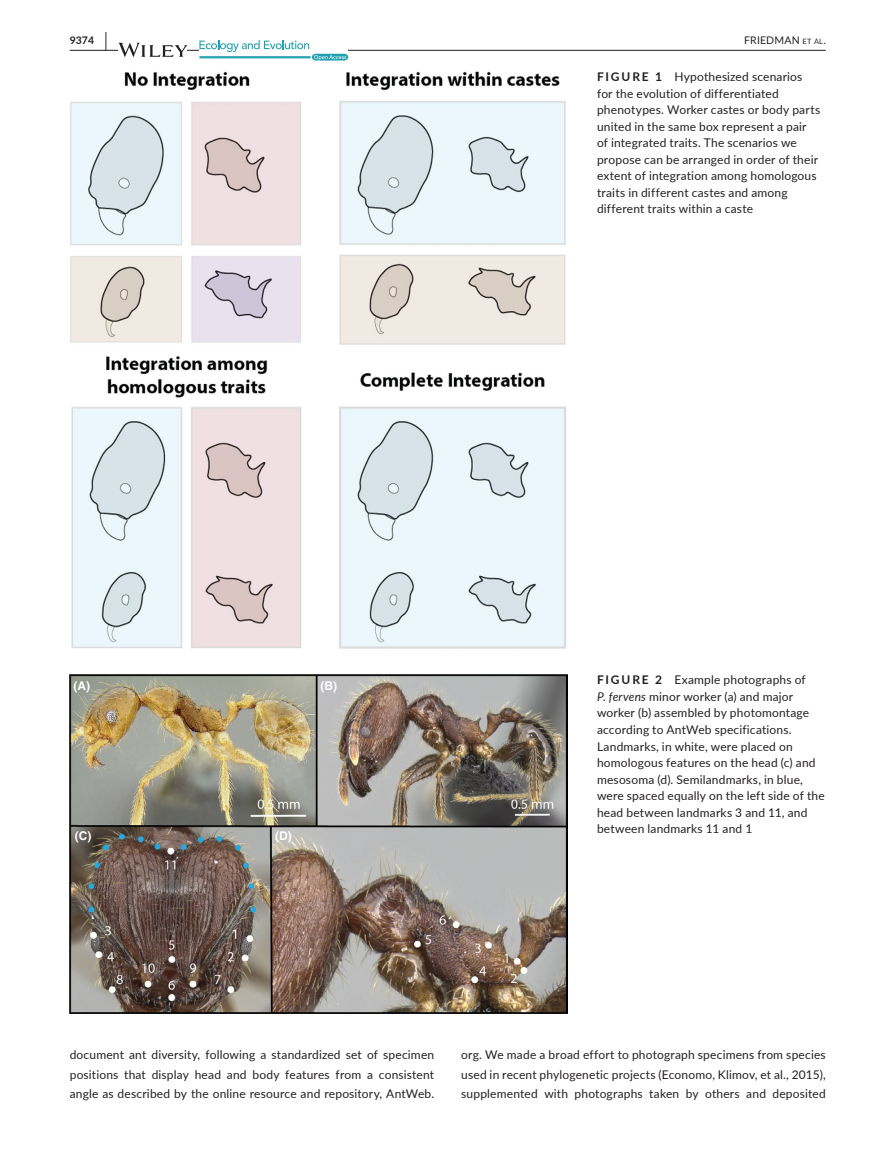
<style>
.page{position:relative;width:893px;height:1174px;background:#fff}
.page>*{position:absolute;margin:0;border:0;box-sizing:border-box;transform-origin:0 0}
.t1{font:12px/16.5px "Lato";letter-spacing:.015em;color:#231f20;text-align:justify}
.t2{font:700 12px "Helvetica";color:#fff}
.t3{font:10.5px "Lato";letter-spacing:.02em;color:#231f20}
.t4{font:700 10.5px "Lato";color:#231f20}
.s1{font-size:19.5px}
.s2{font-size:7.35px}
.s3{font-weight:700}
.s4{font-style:italic}
</style>
<div class="page">
<hr style="left:70px;top:50px;width:756px;height:1px;background:#231f20">
<svg style="left:119px;top:43px;width:68px;height:14px"></svg>
<svg style="left:199px;top:40px;width:149px;height:21px"></svg>
<img style="left:70px;top:72px;width:497px;height:577px">
<img style="left:70px;top:675px;width:497px;height:338px">
<p class="t4" style="left:70px;top:33px;width:39px">9374 <span class="s1">|</span></p>
<p class="t3" style="left:744px;top:33px;width:83px">FRIEDMAN <span class="s2">et al</span>.</p>
<p class="t2" style="left:73px;top:678px;width:18px">(A)</p>
<p class="t2" style="left:320px;top:678px;width:18px">(B)</p>
<p class="t2" style="left:75px;top:828px;width:18px">(C)</p>
<p class="t2" style="left:275px;top:828px;width:18px">(D)</p>
<p class="t1" style="left:597px;top:68px;width:225px;text-align:left"><span class="s3">FIGURE 1</span> Hypothesized scenarios for the evolution of differentiated phenotypes. Worker castes or body parts united in the same box represent a pair of integrated traits. The scenarios we propose can be arranged in order of their extent of integration among homologous traits in different castes and among different traits within a caste</p>
<p class="t1" style="left:597px;top:671px;width:229px;text-align:left"><span class="s3">FIGURE 2</span> Example photographs of<br><span class="s4">P</span>. <span class="s4">fervens</span> minor worker (a) and major worker (b) assembled by photomontage according to AntWeb specifications.<br>Landmarks, in white, were placed on homologous features on the head (c) and mesosoma (d). Semilandmarks, in blue, were spaced equally on the left side of the head between landmarks 3 and 11, and between landmarks 11 and 1</p>
<p class="t1" style="left:70px;top:1044px;width:366px;line-height:19.5px">document ant diversity, following a standardized set of specimen positions that display head and body features from a consistent angle as described by the online resource and repository, AntWeb.</p>
<p class="t1" style="left:461px;top:1044px;width:366px;line-height:19.5px">org. We made a broad effort to photograph specimens from species used in recent phylogenetic projects (Economo, Klimov, et al., 2015), supplemented with photographs taken by others and deposited</p>
</div>
